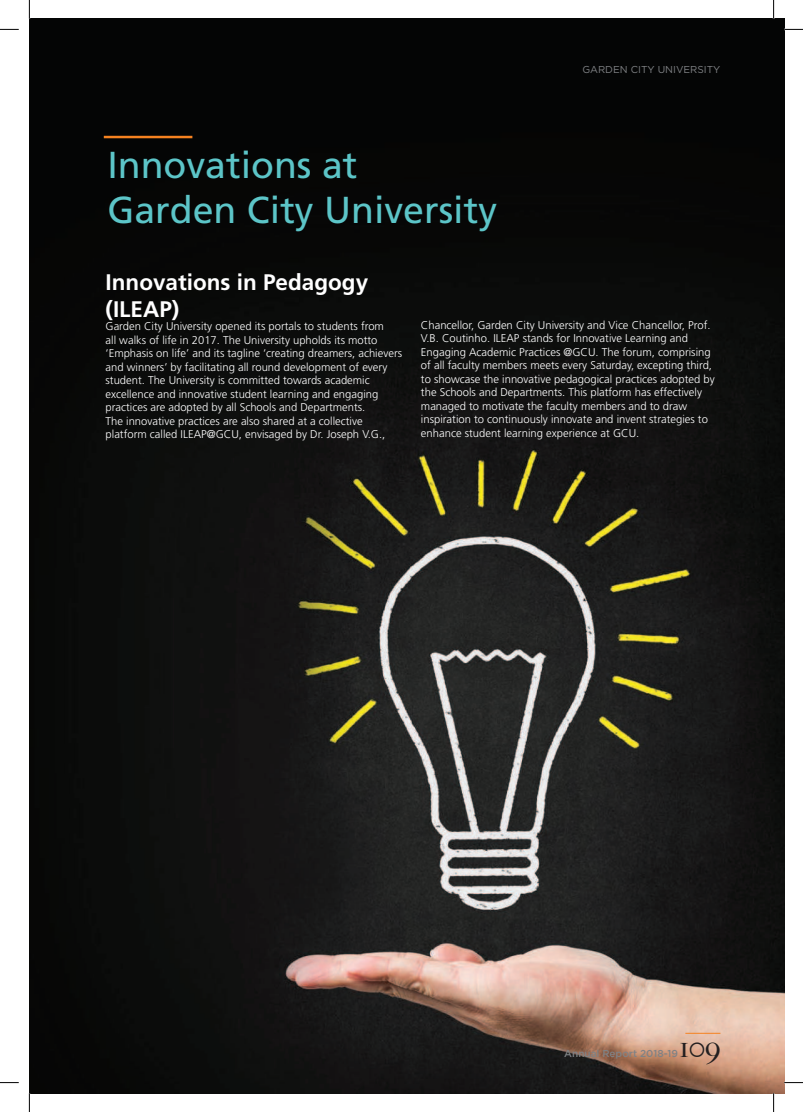
<style>
.page{position:relative;width:803px;height:1112px;background:#fff}
.page>*{position:absolute;margin:0;border:0;box-sizing:border-box;transform-origin:0 0}
.t1{font:37.5px/45px "Frutiger";color:#5cc5c8}
.t2{font:500 30px "Big Caslon";color:#231f20}
.t3{font:700 22.5px/27px "Frutiger";color:#fff}
.t4{font:300 11.25px/13.5px "Frutiger";color:#fff}
.t5{font:10px "Gotham";color:#808285}
.t6{font:500 10px "Gotham";color:#808285}
</style>
<div class="page">
<img style="left:29px;top:19px;width:755px;height:1073px">
<hr style="left:104px;top:136px;width:88px;height:2px;background:#f58220">
<hr style="left:685px;top:1032px;width:35px;height:1px;background:#f58220">
<svg style="left:0;top:29px;width:19px;height:1px"></svg>
<svg style="left:784px;top:29px;width:19px;height:1px"></svg>
<svg style="left:0;top:1082px;width:19px;height:1px"></svg>
<svg style="left:784px;top:1081px;width:19px;height:2px"></svg>
<svg style="left:29px;top:0;width:1px;height:19px"></svg>
<svg style="left:29px;top:1092px;width:1px;height:19px"></svg>
<svg style="left:773px;top:0;width:1px;height:19px"></svg>
<svg style="left:773px;top:1092px;width:1px;height:19px"></svg>
<h1 class="t1" style="left:107px;top:145px;width:391px">Innovations at<br>Garden City University</h1>
<p class="t5" style="left:582px;top:65px;width:140px">GARDEN CITY UNIVERSITY</p>
<h3 class="t3" style="left:106px;top:270px;width:264px">Innovations in Pedagogy (ILEAP)</h3>
<p class="t4" style="left:106px;top:320px;width:298px">Garden City University opened its portals to students from<br>all walks of life in 2017. The University upholds its motto ‘Emphasis on life’ and its tagline ‘creating dreamers, achievers and winners’ by facilitating all round development of every student. The University is committed towards academic excellence and innovative student learning and engaging practices are adopted by all Schools and Departments.<br>The innovative practices are also shared at a collective platform called ILEAP@GCU, envisaged by Dr. Joseph V.G.,</p>
<p class="t4" style="left:421px;top:319px;width:295px">Chancellor, Garden City University and Vice Chancellor, Prof.<br>V.B. Coutinho. ILEAP stands for Innovative Learning and Engaging Academic Practices @GCU. The forum, comprising of all faculty members meets every Saturday, excepting third, to showcase the innovative pedagogical practices adopted by the Schools and Departments. This platform has effectively managed to motivate the faculty members and to draw inspiration to continuously innovate and invent strategies to enhance student learning experience at GCU.</p>
<h2 class="t2" style="left:679px;top:1035px;width:42px">109</h2>
<p class="t6" style="left:564px;top:1049px;width:115px">Annual Report 2018-19</p>
</div>
